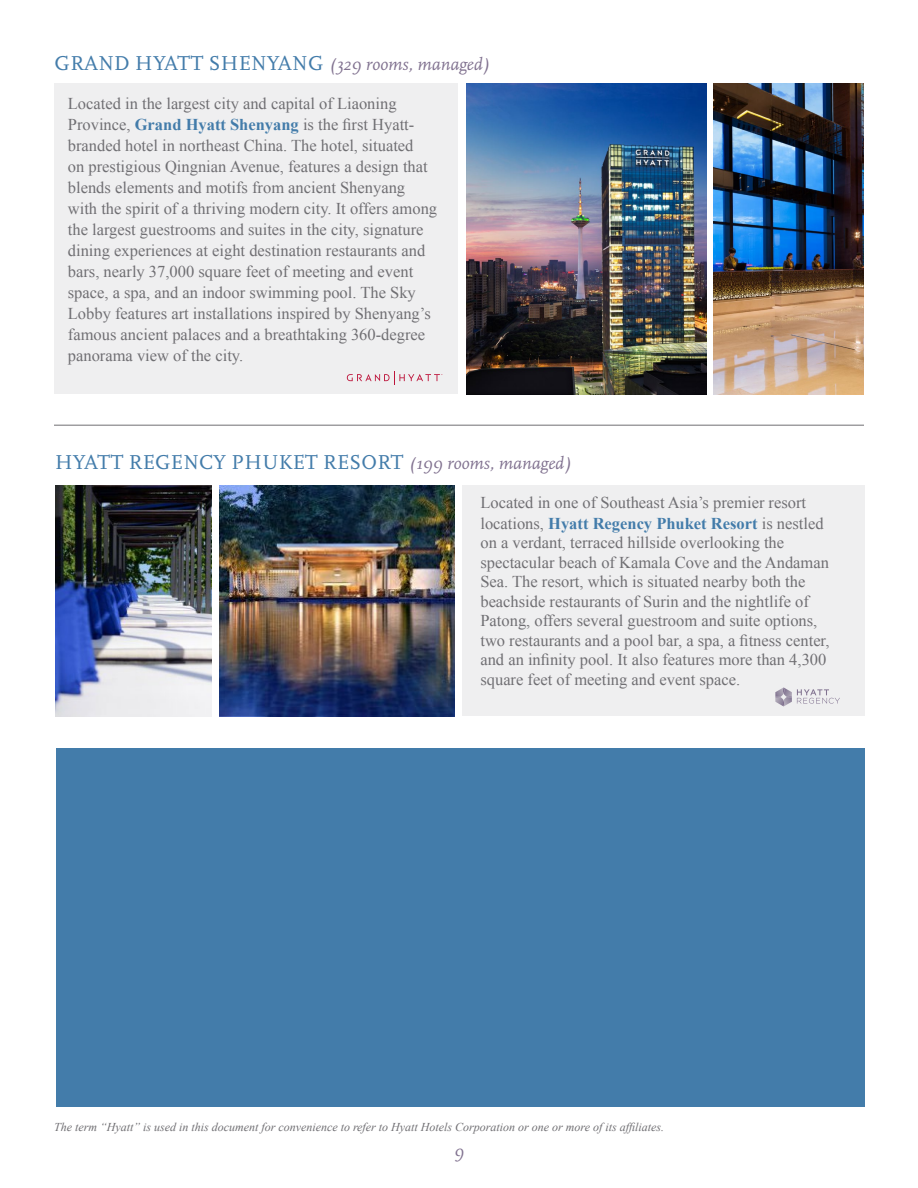
<style>
.page{position:relative;width:918px;height:1188px;background:#fff}
.page>*{position:absolute;margin:0;border:0;box-sizing:border-box;transform-origin:0 0}
.t1{font:21px "Scala OT";letter-spacing:.01em;color:#437caa}
.t2{font:italic 18px "Scala OT";color:#817290}
.t3{font:16.5px/21px "Times New Roman";color:#706f73}
.t4{font:italic 12px "Times New Roman";color:#706f73}
.s1{font-style:italic;font-size:18px;color:#817290}
.s2{font-weight:700;color:#437caa}
</style>
<div class="page">
<div style="left:462px;top:486px;width:402px;height:230px;background:#efeff0"></div>
<hr style="left:54px;top:425px;width:810px;height:1px;background:#706f73">
<div style="left:54px;top:83px;width:404px;height:311px;background:#efeff0"></div>
<img style="left:466px;top:83px;width:241px;height:311px">
<img style="left:714px;top:83px;width:150px;height:311px">
<img style="left:55px;top:486px;width:157px;height:230px">
<img style="left:220px;top:486px;width:235px;height:230px">
<div style="left:56px;top:749px;width:809px;height:358px;background:#437caa"></div>
<svg style="left:775px;top:687px;width:65px;height:19px"></svg>
<svg style="left:347px;top:371px;width:95px;height:14px"></svg>
<p class="t1" style="left:54px;top:52px;width:437px">GRAND HYATT S HENYANG <span class="s1">(329 rooms, managed)</span></p>
<p class="t3" style="left:68px;top:93px;width:371px">Located in the largest city and capital of Liaoning Province, <span class="s2">Grand Hyatt Shenyang</span> is the first Hyatt&shy;branded hotel in northeast China. The hotel, situated<br>on prestigious Qingnian Avenue, features a design that blends elements and motifs from ancient Shenyang with the spirit of a thriving modern city. It offers among the largest guestrooms and suites in the city, signature dining experiences at eight destination restaurants and bars, nearly 37,000 square feet of meeting and event space, a spa, and an indoor swimming pool. The Sky Lobby features art installations inspired by Shenyang’s famous ancient palaces and a breathtaking 360-degree panorama view of the city.</p>
<p class="t1" style="left:55px;top:451px;width:518px">HYATT REGENCY PHUKET RESORT <span class="s1">(199 rooms, managed)</span></p>
<p class="t3" style="left:480px;top:491px;width:345px">Located in one of Southeast Asia’s premier resort locations, <span class="s2">Hyatt Regency Phuket Resort</span> is nestled</p>
<p class="t3" style="left:480px;top:533px;width:351px;line-height:19.5px">on a verdant, terraced hillside overlooking the spectacular beach of Kamala Cove and the Andaman Sea. The resort, which is situated nearby both the beachside restaurants of Surin and the nightlife of Patong, offers several guestroom and suite options, two restaurants and a pool bar, a spa, a fitness center, and an infinity pool. It also features more than 4,300 square feet of meeting and event space.</p>
<p class="t4" style="left:54px;top:1119px;width:612px">The term “Hyatt” is used in this document for convenience to refer to Hyatt Hotels Corporation or one or more of its affiliates.</p>
<p class="t2" style="left:454px;top:1141px;width:11px">9</p>
</div>
